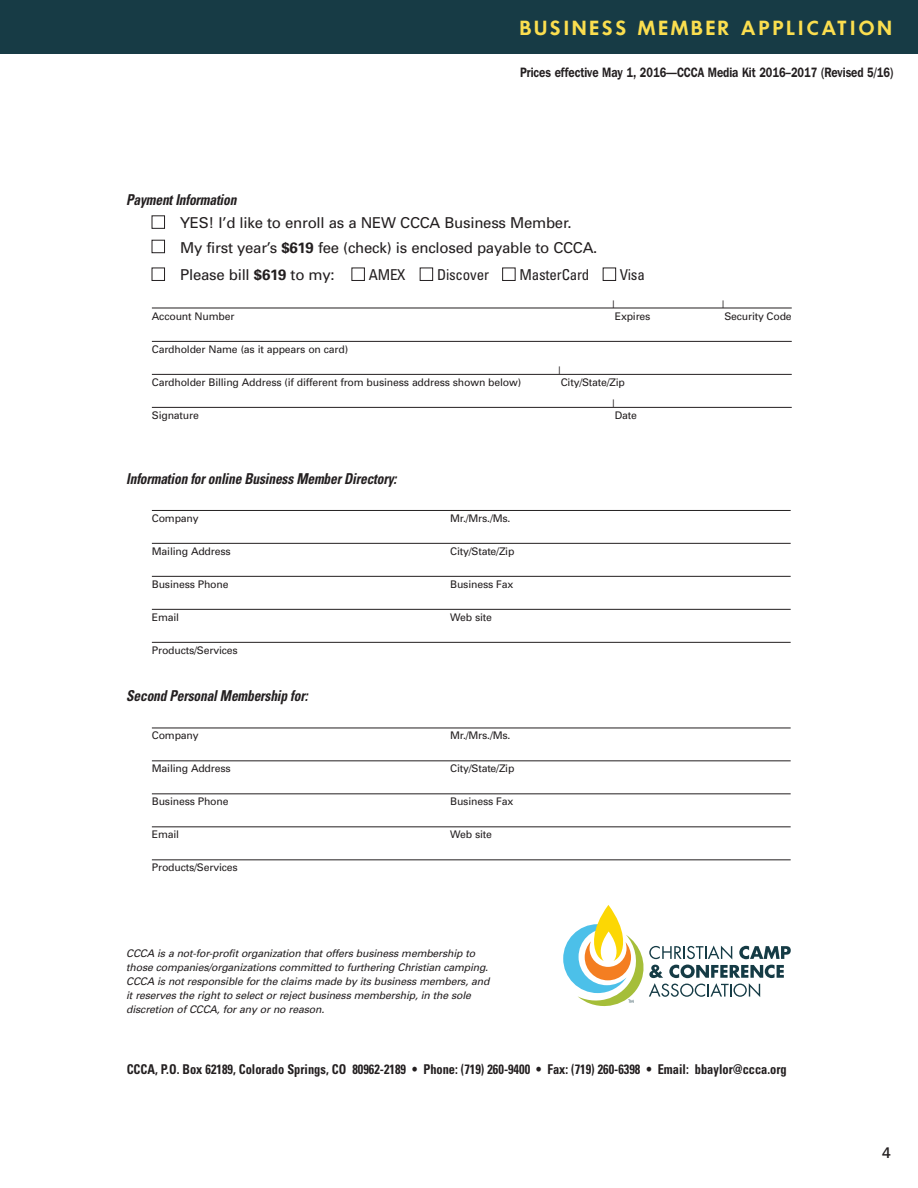
<style>
.page{position:relative;width:918px;height:1188px;background:#fff}
.page>*{position:absolute;margin:0;border:0;box-sizing:border-box;transform-origin:0 0}
.t1{font:600 18px "Futura";letter-spacing:.145em;color:#fbde4f}
.t2{font:15px "Univers";letter-spacing:-.015em;color:#231f20}
.t3{font:italic 700 condensed 15px "Univers";letter-spacing:-.015em;color:#231f20;scale:.9 1}
.t4{font:condensed 15px "Univers";letter-spacing:-.015em;color:#231f20}
.t5{font:500 15px "Franklin Gothic IT Cby BT";color:#231f20}
.t6{font:700 condensed 13.5px "Univers";color:#231f20;scale:.92 1}
.t7{font:600 13.5px "Franklin Gothic IT Cby BT";color:#231f20;scale:.8 1}
.t8{font:10.5px/11.2px "Univers";letter-spacing:-.015em;color:#231f20}
.t9{font:italic 10.5px/14.2px "Univers";letter-spacing:-.015em;color:#231f20}
.s1{color:#fff}
.s2{font-weight:700}
.s3{font-stretch:normal}
.s4{font-weight:700;font-stretch:normal}
</style>
<div class="page">
<div style="left:0;top:0;width:918px;height:54px;background:#173b45"></div>
<hr style="left:152px;top:308px;width:640px;height:1px;background:#231f20">
<hr style="left:152px;top:341px;width:640px;height:1px;background:#231f20">
<hr style="left:152px;top:374px;width:640px;height:1px;background:#231f20">
<hr style="left:152px;top:407px;width:640px;height:1px;background:#231f20">
<hr style="left:152px;top:510px;width:639px;height:1px;background:#231f20">
<hr style="left:152px;top:543px;width:639px;height:1px;background:#231f20">
<hr style="left:152px;top:576px;width:639px;height:1px;background:#231f20">
<hr style="left:152px;top:609px;width:639px;height:1px;background:#231f20">
<hr style="left:152px;top:642px;width:639px;height:1px;background:#231f20">
<hr style="left:152px;top:728px;width:639px;height:1px;background:#231f20">
<hr style="left:152px;top:761px;width:639px;height:1px;background:#231f20">
<hr style="left:152px;top:794px;width:639px;height:1px;background:#231f20">
<hr style="left:152px;top:827px;width:639px;height:1px;background:#231f20">
<hr style="left:152px;top:860px;width:639px;height:1px;background:#231f20">
<svg style="left:563px;top:905px;width:228px;height:101px"></svg>
<h1 class="t1" style="left:519px;top:19px;width:374px">BUSINESS MEMBER APPLICATION</h1>
<p class="t7" style="left:520px;top:68px;width:468px">Prices effective May 1, 2016—CCCA Media Kit 2016–2017 (Revised 5/16)</p>
<h2 class="t3" style="left:126px;top:195px;width:124px">Payment Information</h2>
<h2 class="t2" style="left:152px;top:217px;width:421px"><span class="s1">■</span> YES! I’d like to enroll as a NEW CCCA Business Member.</h2>
<h2 class="t2" style="left:152px;top:242px;width:447px"><span class="s1">■</span> My first year’s <span class="s2">$619</span> fee (check) is enclosed payable to CCCA.</h2>
<h2 class="t4" style="left:152px;top:269px;width:495px"><span class="s1">■</span> <span class="s3">Please bill</span> <span class="s4">$619</span> <span class="s3">to my:</span> <span class="s1">■</span> AMEX <span class="s1">■</span> Discover <span class="s1">■</span> MasterCard <span class="s1">■</span> Visa</h2>
<p class="t8" style="left:152px;top:311px;width:84px">Account Number</p>
<p class="t8" style="left:612px;top:300px;width:40px">|<br>Expires</p>
<p class="t8" style="left:722px;top:300px;width:71px">|<br>Security Code</p>
<p class="t8" style="left:152px;top:344px;width:198px">Cardholder Name (as it appears on card)</p>
<p class="t8" style="left:152px;top:377px;width:371px">Cardholder Billing Address (if different from business address shown below)</p>
<p class="t8" style="left:558px;top:366px;width:68px">|<br>City/State/Zip</p>
<p class="t8" style="left:152px;top:410px;width:49px">Signature</p>
<p class="t8" style="left:612px;top:399px;width:26px">|<br>Date</p>
<h2 class="t3" style="left:126px;top:473px;width:302px">Information for online Business Member Directory:</h2>
<p class="t8" style="left:152px;top:513px;width:48px">Company</p>
<p class="t8" style="left:450px;top:513px;width:62px">Mr./Mrs./Ms.</p>
<p class="t8" style="left:152px;top:546px;width:80px">Mailing Address</p>
<p class="t8" style="left:450px;top:546px;width:66px">City/State/Zip</p>
<p class="t8" style="left:152px;top:579px;width:78px">Business Phone</p>
<p class="t8" style="left:450px;top:579px;width:65px">Business Fax</p>
<p class="t8" style="left:152px;top:612px;width:29px">Email</p>
<p class="t8" style="left:450px;top:612px;width:43px">Web site</p>
<p class="t8" style="left:152px;top:645px;width:87px">Products/Services</p>
<h2 class="t3" style="left:126px;top:691px;width:203px">Second Personal Membership for:</h2>
<p class="t8" style="left:152px;top:731px;width:48px">Company</p>
<p class="t8" style="left:450px;top:731px;width:62px">Mr./Mrs./Ms.</p>
<p class="t8" style="left:152px;top:764px;width:80px">Mailing Address</p>
<p class="t8" style="left:450px;top:764px;width:66px">City/State/Zip</p>
<p class="t8" style="left:152px;top:797px;width:78px">Business Phone</p>
<p class="t8" style="left:450px;top:797px;width:65px">Business Fax</p>
<p class="t8" style="left:152px;top:830px;width:29px">Email</p>
<p class="t8" style="left:450px;top:830px;width:43px">Web site</p>
<p class="t8" style="left:152px;top:863px;width:87px">Products/Services</p>
<p class="t9" style="left:126px;top:947px;width:365px">CCCA is a not-for-profit organization that offers business membership to those companies/organizations committed to furthering Christian camping.<br>CCCA is not responsible for the claims made by its business members, and it reserves the right to select or reject business membership, in the sole discretion of CCCA, for any or no reason.</p>
<p class="t6" style="left:127px;top:1064px;width:719px">CCCA, P.O. Box 62189, Colorado Springs, CO 80962-2189 • Phone: (719) 260-9400 • Fax: (719) 260-6398 • Email: bbaylor@ccca.org</p>
<h2 class="t5" style="left:882px;top:1148px;width:11px">4</h2>
</div>
